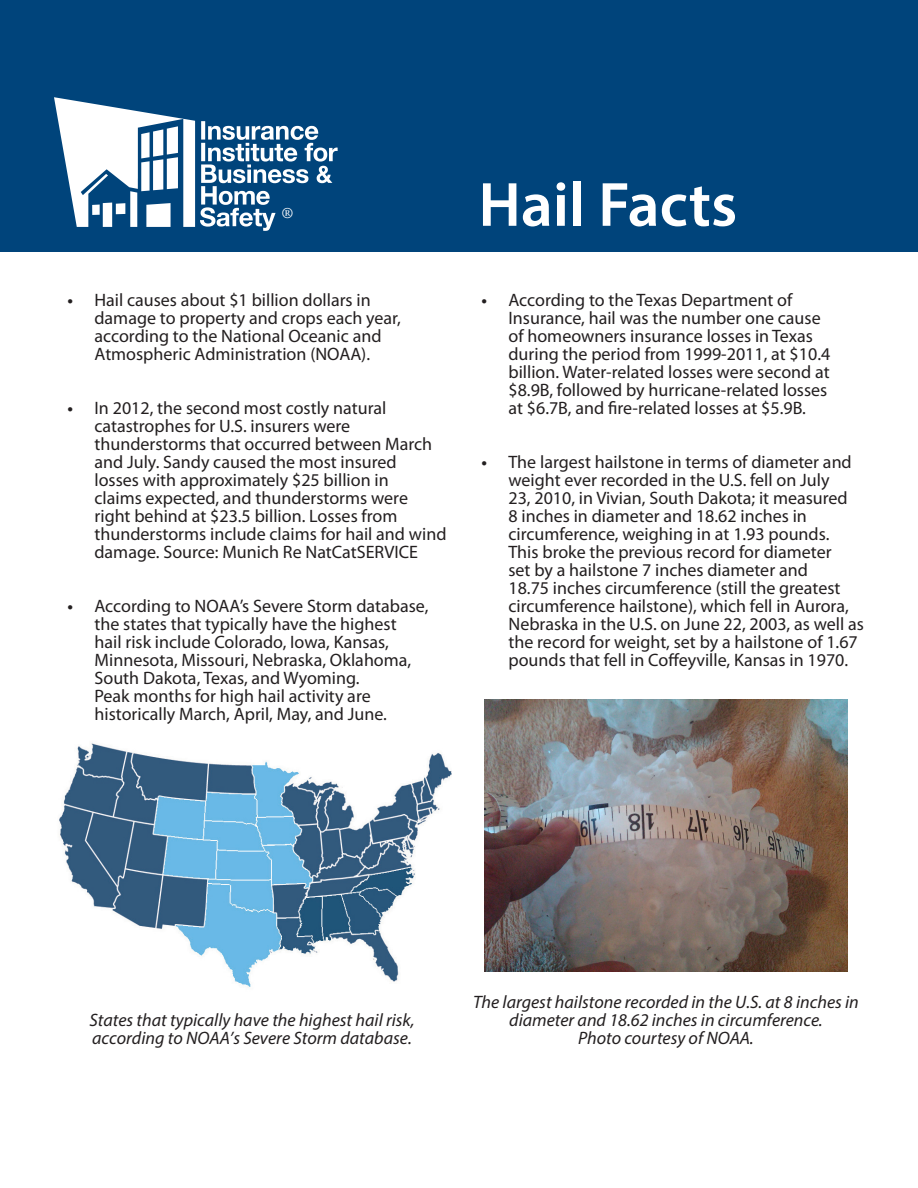
<style>
.page{position:relative;width:918px;height:1188px;background:#fff}
.page>*{position:absolute;margin:0;border:0;box-sizing:border-box;transform-origin:0 0}
.Heading_1{font:600 63px "Myriad Pro";color:#fff}
.t1{font:18px/18px "Myriad Pro";color:#231f20}
.t2{font:italic 18px/18px "Myriad Pro";color:#231f20}
.t3{font:15px "Times";color:#fff}
.s1{font-weight:600}
</style>
<div class="page">
<div style="left:0;top:0;width:918px;height:252px;background:#00447b"></div>
<svg style="left:54px;top:97px;width:284px;height:134px"></svg>
<img style="left:59px;top:743px;width:392px;height:244px">
<img style="left:484px;top:699px;width:364px;height:273px">
<p class="t3" style="left:282px;top:205px;width:13px">®</p>
<p class="t1" style="left:94px;top:291px;width:308px;text-indent:-27px"><span class="s1">•</span> Hail causes about $1 billion dollars in damage to property and crops each year, according to the National Oceanic and Atmospheric Administration (NOAA).</p>
<p class="t1" style="left:94px;top:399px;width:354px;text-indent:-27px"><span class="s1">•</span> In 2012, the second most costly natural catastrophes for U.S. insurers were thunderstorms that occurred between March and July. Sandy caused the most insured<br>losses with approximately $25 billion in<br>claims expected, and thunderstorms were right behind at $23.5 billion. Losses from thunderstorms include claims for hail and wind damage. Source: Munich Re NatCatSERVICE</p>
<p class="t1" style="left:94px;top:597px;width:335px;text-indent:-27px"><span class="s1">•</span> According to NOAA’s Severe Storm database, the states that typically have the highest<br>hail risk include Colorado, Iowa, Kansas, Minnesota, Missouri, Nebraska, Oklahoma, South Dakota, Texas, and Wyoming.<br>Peak months for high hail activity are historically March, April, May, and June.</p>
<p class="Heading_1" style="left:478px;top:165px;width:260px">Hail Facts</p>
<p class="t1" style="left:508px;top:291px;width:323px;text-indent:-27px"><span class="s1">•</span> According to the Texas Department of Insurance, hail was the number one cause of homeowners insurance losses in Texas during the period from 1999-2011, at $10.4 billion. Water-related losses were second at $8.9B, followed by hurricane-related losses at $6.7B, and fire-related losses at $5.9B.</p>
<p class="t1" style="left:508px;top:453px;width:357px;text-indent:-27px"><span class="s1">•</span> The largest hailstone in terms of diameter and weight ever recorded in the U.S. fell on July<br>23, 2010, in Vivian, South Dakota; it measured<br>8 inches in diameter and 18.62 inches in circumference, weighing in at 1.93 pounds.<br>This broke the previous record for diameter<br>set by a hailstone 7 inches diameter and<br>18.75 inches circumference (still the greatest circumference hailstone), which fell in Aurora, Nebraska in the U.S. on June 22, 2003, as well as the record for weight, set by a hailstone of 1.67 pounds that fell in Coffeyville, Kansas in 1970.</p>
<p class="t2" style="left:89px;top:1011px;width:327px">States that typically have the highest hail risk, according to NOAA’s Severe Storm database.</p>
<p class="t2" style="left:473px;top:993px;width:387px;text-align:center">The largest hailstone recorded in the U.S. at 8 inches in diameter and 18.62 inches in circumference.<br>Photo courtesy of NOAA.</p>
</div>
